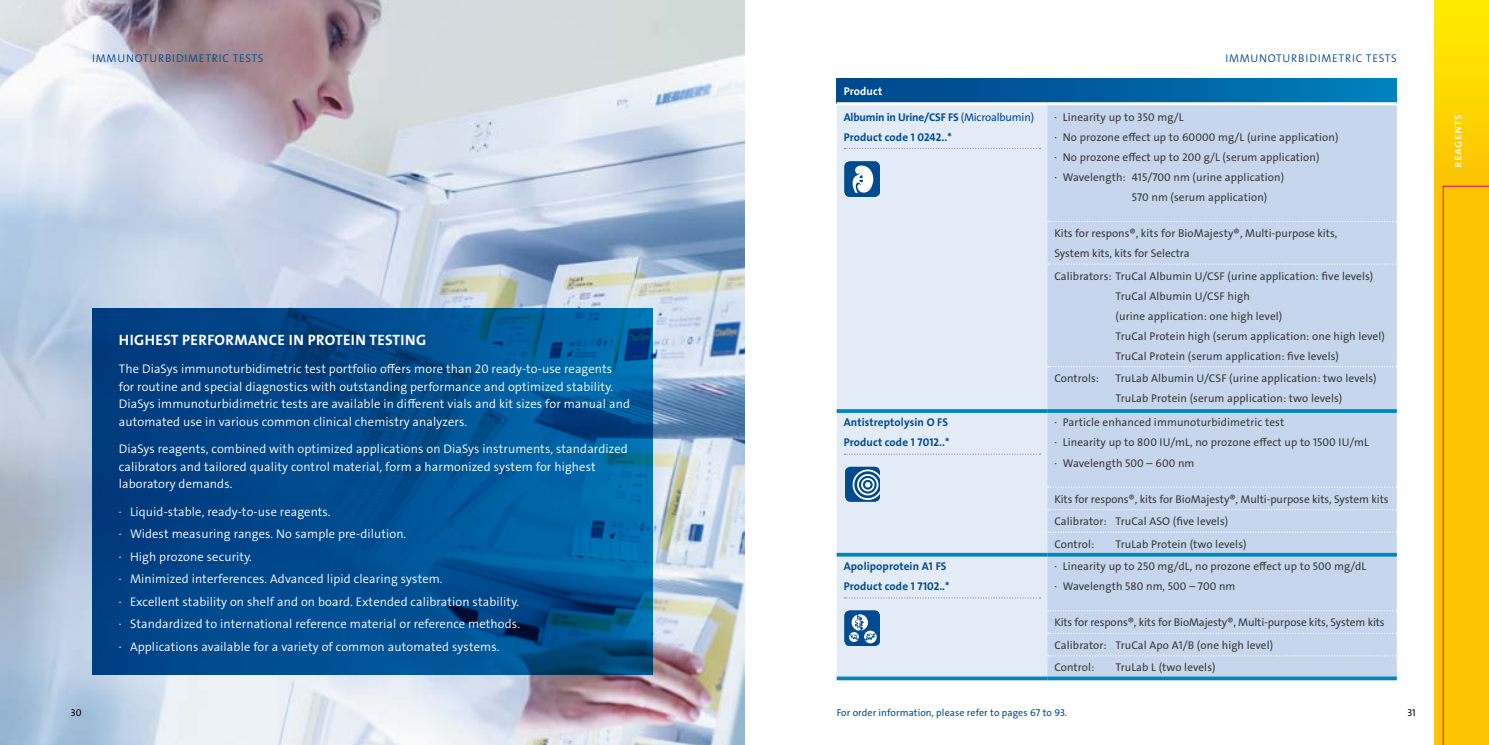
<style>
.page{position:relative;width:1489px;height:745px;background:#fff}
.page>*{position:absolute;margin:0;border:0;box-sizing:border-box;transform-origin:0 0}
.t1{font:15px "The Sans LP7 Bld";color:#fff}
.t2{font:12.5px/22.5px "The Sans LP4 Se Lig";letter-spacing:.01em;color:#fff}
.t3{font:12.5px "The Sans Caps";letter-spacing:.03em;color:#fff}
.t4{font:11.25px/20px "The Sans LP5 Plain";letter-spacing:.01em;color:#3b3b3a}
.t5{font:11.25px/22.5px "The Sans LP5 Plain";letter-spacing:-.01em;color:#3b3b3a}
.t6{font:11.25px/20px "The Sans LP7 Bld";letter-spacing:.01em;color:#004b8f}
.t7{font:11.25px/20px "The Sans LP7 Bld";letter-spacing:-.015em;color:#004b8f}
.t8{font:11.25px "The Sans LP4 Se Lig";letter-spacing:.075em;color:#004b8f}
.t9{font:11.25px "The Sans LP7 Bld";letter-spacing:.01em;color:#fff}
.t10{font:10px "The Sans LP5 Plain";letter-spacing:.01em;color:#004b8f}
.t11{font:10px "The Sans LP5 Plain";color:#000}
.s1{font-family:"The Sans LP5 Plain"}
</style>
<div class="page">
<img style="left:0;top:0;width:744px;height:744px">
<svg style="left:92px;top:308px;width:560px;height:365px;background:#004d8e"></svg>
<div style="left:836px;top:78px;width:560px;height:26px;background:linear-gradient(to right,#004389,#007ebb)"></div>
<div style="left:836px;top:105px;width:211px;height:571px;background:#e2ebf6"></div>
<div style="left:1047px;top:105px;width:349px;height:571px;background:#c6d7ed"></div>
<svg style="left:1047px;top:531px;width:349px;height:1px"></svg>
<svg style="left:1047px;top:552px;width:349px;height:4px"></svg>
<hr style="left:836px;top:409px;width:211px;height:3px;background:#0085c0">
<svg style="left:1047px;top:654px;width:349px;height:2px"></svg>
<svg style="left:1047px;top:486px;width:349px;height:1px"></svg>
<hr style="left:1047px;top:676px;width:349px;height:3px;background:#0085c0">
<svg style="left:1047px;top:508px;width:349px;height:2px"></svg>
<svg style="left:836px;top:552px;width:211px;height:4px"></svg>
<svg style="left:1047px;top:609px;width:349px;height:2px"></svg>
<svg style="left:1047px;top:632px;width:349px;height:1px"></svg>
<hr style="left:836px;top:676px;width:211px;height:3px;background:#0085c0">
<hr style="left:836px;top:102px;width:211px;height:3px;background:#fff">
<hr style="left:1047px;top:102px;width:349px;height:3px;background:#fff">
<svg style="left:1047px;top:221px;width:349px;height:1px"></svg>
<hr style="left:1047px;top:409px;width:349px;height:3px;background:#0085c0">
<svg style="left:1047px;top:263px;width:349px;height:1px"></svg>
<svg style="left:1047px;top:366px;width:349px;height:1px"></svg>
<svg style="left:844px;top:148px;width:196px;height:1px"></svg>
<svg style="left:844px;top:453px;width:196px;height:1px"></svg>
<svg style="left:844px;top:597px;width:196px;height:1px"></svg>
<svg style="left:1434px;top:0;width:54px;height:744px;background:#fed101"></svg>
<div style="left:844px;top:161px;width:35px;height:36px;background:#004b8f;border-radius:5px"></div>
<svg style="left:844px;top:161px;width:35px;height:35px"></svg>
<div style="left:845px;top:466px;width:34px;height:35px;background:#004b8f;border-radius:5px"></div>
<svg style="left:852px;top:469px;width:27px;height:30px"></svg>
<div style="left:844px;top:610px;width:35px;height:35px;background:#004b8f;border-radius:5px"></div>
<svg style="left:844px;top:610px;width:35px;height:34px"></svg>
<div style="left:1442px;top:185px;width:46px;height:559px;background:#fdc404"></div>
<p class="t8" style="left:92px;top:50px;width:105px">immunoturbidimet</p>
<p class="t8" style="left:212px;top:50px;width:28px">ric tests</p>
<p class="t8" style="left:1225px;top:50px;width:105px">immunoturbidimet</p>
<p class="t8" style="left:1344px;top:50px;width:28px">ric tests</p>
<h1 class="t1" style="left:119px;top:330px;width:16px">Highest</h1>
<h1 class="t1" style="left:182px;top:330px;width:11px">performance</h1>
<h1 class="t1" style="left:289px;top:330px;width:28px">in protein</h1>
<h1 class="t1" style="left:369px;top:330px;width:5px">testing</h1>
<p class="t2" style="left:119px;top:360px;width:513px;line-height:17.5px">The DiaSys immunoturbidimetric test portfolio offers more than 20 ready-to-use reagents for routine and special diagnostics with outstanding performance and optimized stability.<br>DiaSys immunoturbidimetric tests are available in different vials and kit sizes for manual and automated use in various common clinical chemistry analyzers.</p>
<p class="t2" style="left:119px;top:440px;width:510px;line-height:17.5px">DiaSys reagents, combined with optimized applications on DiaSys instruments, standardized calibrators and tailored quality control material, form a harmonized system for highest laboratory demands.</p>
<p class="t2" style="left:119px;top:500px;width:403px">· Liquid-stable, ready-to-use reagents.<br>· Widest measuring ranges. No sample pre-dilution.<br>· H igh prozone security.<br>· Minimized interferences. Advanced lipid clearing system.<br>· Excellent stability on shelf and on board. Extended calibration stability. · Standardized to international reference material or reference methods. · Applications available for a variety of common automated systems.</p>
<p class="t9" style="left:843px;top:84px;width:40px">Product</p>
<p class="t7" style="left:843px;top:107px;width:192px">Albumin in Urine/CSF FS <span class="s1">(Microalbumin)<br></span>Product code 1 0242..*</p>
<p class="t4" style="left:1054px;top:107px;width:131px">⋅ Linearity up to 350 mg/L</p>
<p class="t4" style="left:1054px;top:127px;width:285px">⋅ No prozone effect up to 60000 mg/L (urine application)</p>
<p class="t4" style="left:1054px;top:147px;width:266px">⋅ No prozone effect up to 200 g/L (serum application)</p>
<p class="t4" style="left:1054px;top:167px;width:231px">⋅ Wavelength: 415/700 nm (urine application)</p>
<p class="t4" style="left:1131px;top:187px;width:137px">570 nm (serum application)</p>
<p class="t4" style="left:1054px;top:223px;width:284px">Kits for respons®, kits for BioMajesty®, Multi-purpose kits,<br>System kits, kits for Selectra</p>
<p class="t4" style="left:1115px;top:265px;width:271px;text-indent:-61px">Calibrators: TruCal Albumin U/CSF (urine application: five levels)<br>TruCal Albumin U/CSF high<br>(urine application: one high level)<br>TruCal Protein high (serum application: one high level)<br>TruCal Protein (serum application: five levels)</p>
<p class="t4" style="left:1054px;top:368px;width:46px">Controls:</p>
<p class="t4" style="left:1115px;top:368px;width:262px">TruLab Albumin U/CSF (urine application: two levels)<br>TruLab Protein (serum application: two levels)</p>
<p class="t6" style="left:843px;top:412px;width:107px">Antistreptolysin O FS<br>Product code 1 7012..*</p>
<p class="t4" style="left:1054px;top:412px;width:316px">⋅ Particle enhanced immunoturbidimetric test<br>⋅ Linearity up to 800 IU/mL, no prozone effect up to 1500 IU/mL ⋅ Wavelength 500 – 600 nm</p>
<p class="t4" style="left:1054px;top:487px;width:336px;line-height:22.5px">Kits for respons®, kits for BioMajesty®, Multi-purpose kits, System kits<br>Calibrator: TruCal ASO (five levels)<br>Control:</p>
<p class="t4" style="left:1115px;top:533px;width:132px">TruLab Protein (two levels)</p>
<p class="t6" style="left:843px;top:556px;width:107px">Apolipoprotein A1 FS<br>Product code 1 7102..*</p>
<p class="t4" style="left:1054px;top:556px;width:313px">⋅ Linearity up to 250 mg/dL, no prozone effect up to 500 mg/dL ⋅ Wavelength 580 nm, 500 – 700 nm</p>
<p class="t5" style="left:1054px;top:611px;width:332px">Kits for respons®, kits for BioMajesty®, Multi-purpose kits, System kits<br>Calibrator: TruCal Apo A1/B (one high level)<br>Control:</p>
<p class="t4" style="left:1115px;top:657px;width:101px">TruLab L (two levels)</p>
<p class="t11" style="left:71px;top:706px;width:12px">30</p>
<p class="t10" style="left:836px;top:705px;width:232px">For order information, please refer to pages 67 to 93.</p>
<p class="t11" style="left:1407px;top:706px;width:10px">31</p>
<p class="t3" style="left:1446px;top:168px;width:55px;rotate:-90deg">reagents</p>
</div>
